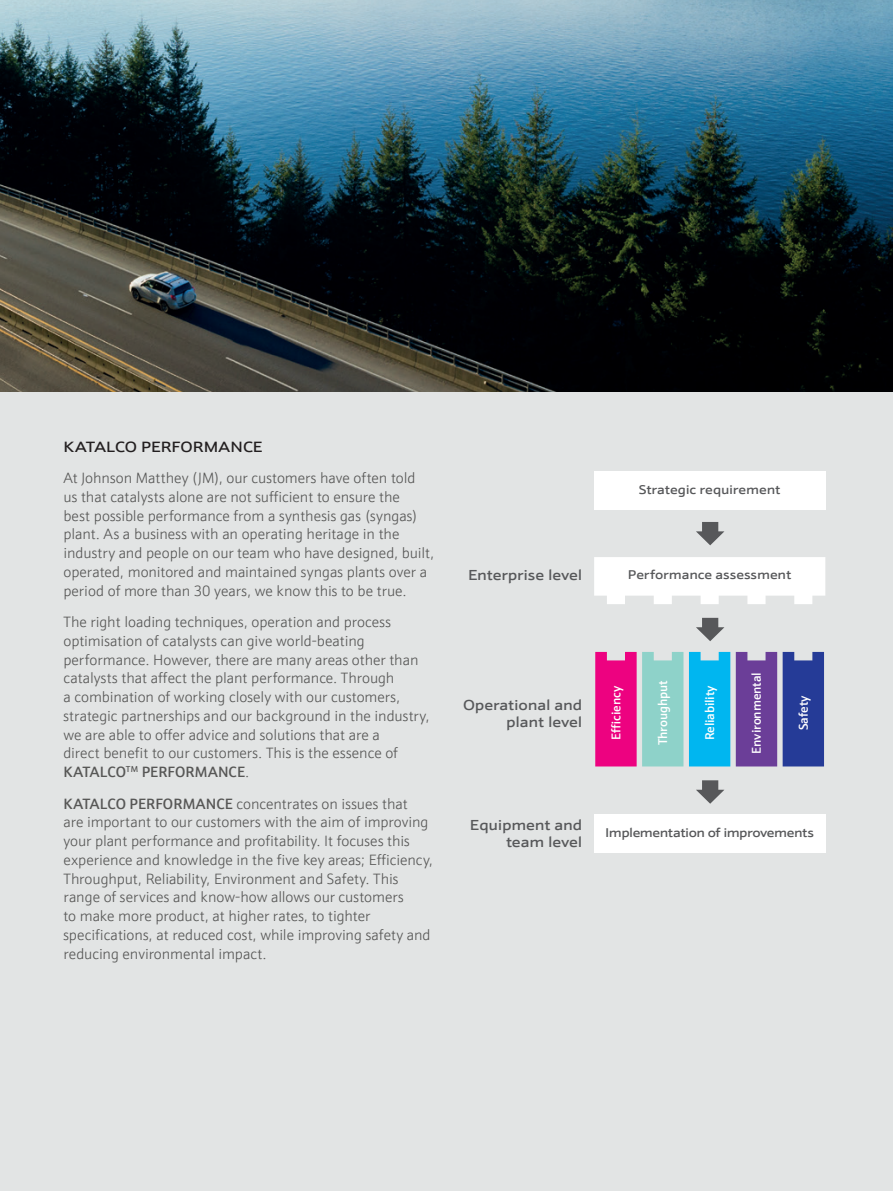
<style>
.page{position:relative;width:893px;height:1191px;background:#e2e4e4}
.page>*{position:absolute;margin:0;border:0;box-sizing:border-box;transform-origin:0 0}
.t1{font:300 15px/18.8px "JM Sans";letter-spacing:-.005em;color:#575756}
.t2{font:500 15px "JM Sans Extended";letter-spacing:.005em;color:#231f20}
.t3{font:500 14.55px/17.5px "JM Sans Extended";letter-spacing:-.015em;color:#57585a;text-align:right}
.t4{font:500 12.75px "JM Sans";letter-spacing:-.01em;color:#fff}
.t5{font:500 12.75px "JM Sans Extended";letter-spacing:-.015em;color:#57585a}
.t6{font:500 12.75px "JM Sans Extended";letter-spacing:-.04em;color:#57585a}
.s1{font-weight:500}
</style>
<div class="page">
<img style="left:0;top:0;width:893px;height:391px">
<div style="left:594px;top:472px;width:231px;height:38px;background:#fff"></div>
<svg style="left:595px;top:652px;width:88px;height:114px;background:#c275aa"></svg>
<div style="left:689px;top:652px;width:41px;height:114px;background:#00b6f0"></div>
<div style="left:736px;top:652px;width:41px;height:114px;background:#6b3e98"></div>
<div style="left:783px;top:652px;width:41px;height:114px;background:#253b97"></div>
<svg style="left:594px;top:557px;width:231px;height:47px;background:#fbfbfb"></svg>
<div style="left:594px;top:813px;width:231px;height:39px;background:#fff"></div>
<svg style="left:696px;top:618px;width:28px;height:23px"></svg>
<svg style="left:696px;top:522px;width:28px;height:23px"></svg>
<svg style="left:696px;top:780px;width:28px;height:23px"></svg>
<p class="t2" style="left:63px;top:437px;width:201px">KATALCO PERFORMANCE</p>
<p class="t1" style="left:63px;top:468px;width:372px">At Johnson Matthey (JM), our customers have often told<br>us that catalysts alone are not sufficient to ensure the<br>best possible performance from a synthesis gas (syngas) plant. As a business with an operating heritage in the industry and people on our team who have designed, built, operated, monitored and maintained syngas plants over a period of more than 30 years, we know this to be true.</p>
<p class="t1" style="left:63px;top:612px;width:368px">The right loading techniques, operation and process optimisation of catalysts can give world-beating performance. However, there are many areas other than catalysts that affect the plant performance. Through<br>a combination of working closely with our customers, strategic partnerships and our background in the industry, we are able to offer advice and solutions that are a<br>direct benefit to our customers. This is the essence of <span class="s1">KATALCO</span><sup>TM</sup> <span class="s1">PERFORMANCE</span>.</p>
<p class="t1" style="left:63px;top:794px;width:371px"><span class="s1">KATALCO PERFORMANCE</span> concentrates on issues that<br>are important to our customers with the aim of improving your plant performance and profitability. It focuses this experience and knowledge in the five key areas; Efficiency, Throughput, Reliability, Environment and Safety. This range of services and know-how allows our customers<br>to make more product, at higher rates, to tighter specifications, at reduced cost, while improving safety and reducing environmental impact.</p>
<p class="t3" style="left:468px;top:566px;width:116px">Enterprise level</p>
<p class="t5" style="left:639px;top:482px;width:143px">Strategic requirement</p>
<p class="t5" style="left:628px;top:567px;width:165px">Performance assessment</p>
<p class="t3" style="left:463px;top:696px;width:121px">Operational and plant level</p>
<p class="t4" style="left:608px;top:739px;width:55px;rotate:-90deg">Efficiency</p>
<p class="t4" style="left:655px;top:745px;width:67px;rotate:-90deg">Throughput</p>
<p class="t4" style="left:702px;top:740px;width:57px;rotate:-90deg">Reliability</p>
<p class="t4" style="left:748px;top:753px;width:83px;rotate:-90deg">Environmental</p>
<p class="t4" style="left:795px;top:730px;width:37px;rotate:-90deg">Safety</p>
<p class="t3" style="left:470px;top:816px;width:114px">Equipment and team level</p>
<p class="t6" style="left:605px;top:825px;width:210px">Implementation of improvements</p>
</div>
